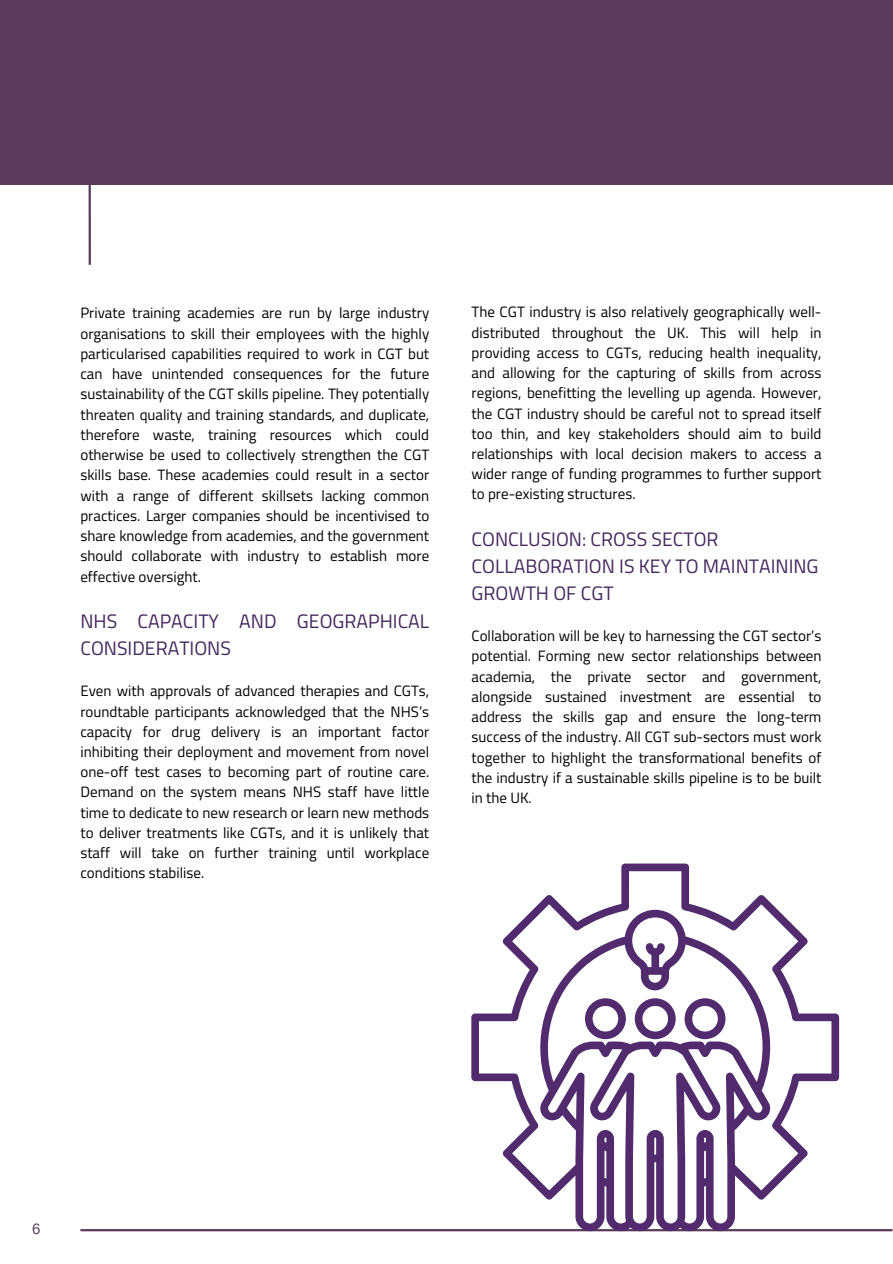
<style>
.page{position:relative;width:893px;height:1264px;background:#fff}
.page>*{position:absolute;margin:0;border:0;box-sizing:border-box;transform-origin:0 0}
.t1{font:19.5px/27px "Titillium Web";color:#45285e}
.t2{font:15px/20.2px "Titillium Web";color:#000;text-align:justify}
.t3{font:15px "Arimo";color:#5b3a5b}
</style>
<div class="page">
<div style="left:0;top:0;width:892px;height:184px;background:#5b3a5b"></div>
<hr style="left:80px;top:1228px;width:812px;height:3px;background:#5b3a5b">
<hr style="left:89px;top:160px;width:2px;height:105px;background:#5b3a5b">
<svg style="left:471px;top:863px;width:368px;height:368px"></svg>
<p class="t2" style="left:80px;top:303px;width:350px">Private training academies are run by large industry organisations to skill their employees with the highly particularised capabilities required to work in CGT but can have unintended consequences for the future sustainability of the CGT skills pipeline. They potentially threaten quality and training standards, and duplicate, therefore waste, training resources which could otherwise be used to collectively strengthen the CGT skills base. These academies could result in a sector with a range of different skillsets lacking common practices. Larger companies should be incentivised to share knowledge from academies, and the government should collaborate with industry to establish more effective oversight.</p>
<p class="t1" style="left:80px;top:607px;width:350px">NHS CAPACITY AND GEOGRAPHICAL<br>CONSIDERATIONS</p>
<p class="t2" style="left:80px;top:680px;width:350px">Even with approvals of advanced therapies and CGTs, roundtable participants acknowledged that the NHS’s capacity for drug delivery is an important factor inhibiting their deployment and movement from novel one-off test cases to becoming part of routine care.<br>Demand on the system means NHS staff have little time to dedicate to new research or learn new methods to deliver treatments like CGTs, and it is unlikely that staff will take on further training until workplace conditions stabilise.</p>
<p class="t2" style="left:471px;top:301px;width:351px">The CGT industry is also relatively geographically well&shy;distributed throughout the UK. This will help in providing access to CGTs, reducing health inequality, and allowing for the capturing of skills from across regions, benefitting the levelling up agenda. However, the CGT industry should be careful not to spread itself too thin, and key stakeholders should aim to build relationships with local decision makers to access a wider range of funding programmes to further support to pre-existing structures.</p>
<p class="t1" style="left:471px;top:525px;width:348px">CONCLUSION: CROSS SECTOR<br>COLLABORATION IS KEY TO MAINTAINING<br>GROWTH OF CGT</p>
<p class="t2" style="left:471px;top:625px;width:351px">Collaboration will be key to harnessing the CGT sector’s potential. Forming new sector relationships between academia, the private sector and government, alongside sustained investment are essential to address the skills gap and ensure the long-term success of the industry. All CGT sub-sectors must work together to highlight the transformational benefits of the industry if a sustainable skills pipeline is to be built in the UK.</p>
<p class="t3" style="left:32px;top:1219px;width:10px">6</p>
</div>
